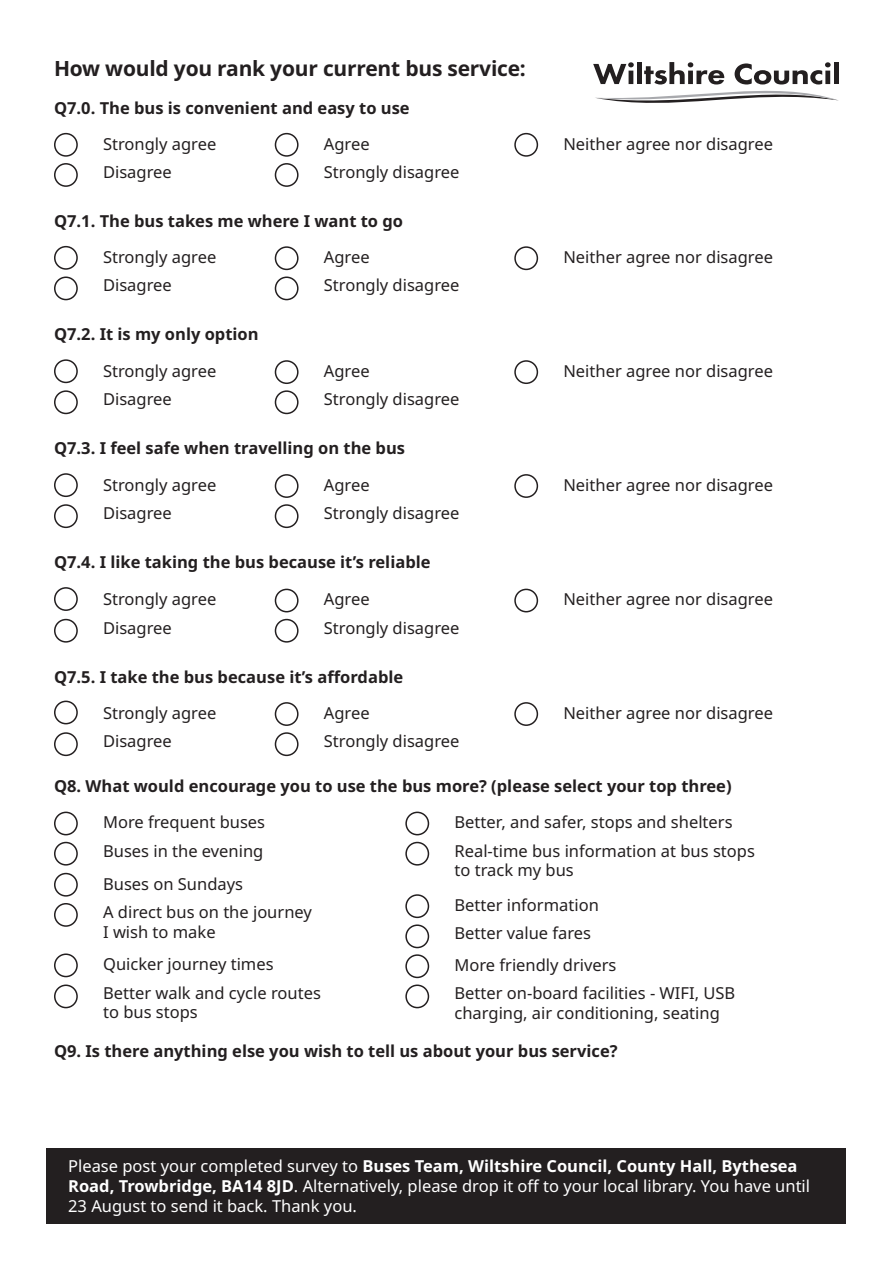
<style>
.page{position:relative;width:893px;height:1263px;background:#fff}
.page>*{position:absolute;margin:0;border:0;box-sizing:border-box;transform-origin:0 0}
.t1{font:700 21px "Noto Sans";letter-spacing:-.01em;color:#231f20}
.t2{font:16.5px/28.3px "Noto Sans";color:#231f20}
.t3{font:700 16.5px "Noto Sans";color:#231f20}
.t4{font:16.5px/19.8px "Noto Sans";color:#fff}
.s1{font-weight:700}
</style>
<div class="page">
<div style="left:54px;top:133px;width:24px;height:24px;border:2px solid #231f20;border-radius:50%"></div>
<div style="left:54px;top:163px;width:24px;height:24px;border:2px solid #231f20;border-radius:50%"></div>
<div style="left:275px;top:133px;width:24px;height:24px;border:2px solid #231f20;border-radius:50%"></div>
<div style="left:275px;top:163px;width:24px;height:24px;border:2px solid #231f20;border-radius:50%"></div>
<div style="left:514px;top:133px;width:24px;height:24px;border:2px solid #231f20;border-radius:50%"></div>
<div style="left:54px;top:246px;width:24px;height:24px;border:2px solid #231f20;border-radius:50%"></div>
<div style="left:54px;top:359px;width:24px;height:24px;border:2px solid #231f20;border-radius:50%"></div>
<div style="left:54px;top:473px;width:24px;height:24px;border:2px solid #231f20;border-radius:50%"></div>
<div style="left:54px;top:587px;width:24px;height:24px;border:2px solid #231f20;border-radius:50%"></div>
<div style="left:54px;top:276px;width:24px;height:24px;border:2px solid #231f20;border-radius:50%"></div>
<div style="left:275px;top:246px;width:24px;height:24px;border:2px solid #231f20;border-radius:50%"></div>
<div style="left:275px;top:276px;width:24px;height:24px;border:2px solid #231f20;border-radius:50%"></div>
<div style="left:514px;top:246px;width:24px;height:24px;border:2px solid #231f20;border-radius:50%"></div>
<div style="left:54px;top:390px;width:24px;height:24px;border:2px solid #231f20;border-radius:50%"></div>
<div style="left:275px;top:360px;width:24px;height:24px;border:2px solid #231f20;border-radius:50%"></div>
<div style="left:275px;top:390px;width:24px;height:24px;border:2px solid #231f20;border-radius:50%"></div>
<div style="left:514px;top:360px;width:24px;height:24px;border:2px solid #231f20;border-radius:50%"></div>
<div style="left:54px;top:504px;width:24px;height:24px;border:2px solid #231f20;border-radius:50%"></div>
<div style="left:275px;top:474px;width:24px;height:24px;border:2px solid #231f20;border-radius:50%"></div>
<div style="left:275px;top:504px;width:24px;height:24px;border:2px solid #231f20;border-radius:50%"></div>
<div style="left:514px;top:474px;width:24px;height:24px;border:2px solid #231f20;border-radius:50%"></div>
<div style="left:54px;top:619px;width:24px;height:24px;border:2px solid #231f20;border-radius:50%"></div>
<div style="left:275px;top:589px;width:24px;height:23px;border:2px solid #231f20;border-radius:50%"></div>
<div style="left:275px;top:619px;width:24px;height:24px;border:2px solid #231f20;border-radius:50%"></div>
<div style="left:514px;top:589px;width:24px;height:23px;border:2px solid #231f20;border-radius:50%"></div>
<div style="left:54px;top:701px;width:24px;height:23px;border:2px solid #231f20;border-radius:50%"></div>
<div style="left:54px;top:732px;width:24px;height:24px;border:2px solid #231f20;border-radius:50%"></div>
<div style="left:275px;top:702px;width:24px;height:24px;border:2px solid #231f20;border-radius:50%"></div>
<div style="left:275px;top:732px;width:24px;height:24px;border:2px solid #231f20;border-radius:50%"></div>
<div style="left:514px;top:702px;width:24px;height:24px;border:2px solid #231f20;border-radius:50%"></div>
<div style="left:54px;top:812px;width:24px;height:23px;border:2px solid #231f20;border-radius:50%"></div>
<div style="left:54px;top:842px;width:24px;height:23px;border:2px solid #231f20;border-radius:50%"></div>
<div style="left:405px;top:812px;width:24px;height:23px;border:2px solid #231f20;border-radius:50%"></div>
<div style="left:405px;top:842px;width:24px;height:23px;border:2px solid #231f20;border-radius:50%"></div>
<div style="left:54px;top:873px;width:24px;height:24px;border:2px solid #231f20;border-radius:50%"></div>
<div style="left:54px;top:903px;width:24px;height:24px;border:2px solid #231f20;border-radius:50%"></div>
<div style="left:405px;top:894px;width:24px;height:24px;border:2px solid #231f20;border-radius:50%"></div>
<div style="left:47px;top:1149px;width:799px;height:75px;background:#231f20"></div>
<div style="left:405px;top:924px;width:24px;height:24px;border:2px solid #231f20;border-radius:50%"></div>
<div style="left:54px;top:953px;width:24px;height:24px;border:2px solid #231f20;border-radius:50%"></div>
<div style="left:405px;top:954px;width:24px;height:24px;border:2px solid #231f20;border-radius:50%"></div>
<div style="left:405px;top:984px;width:24px;height:24px;border:2px solid #231f20;border-radius:50%"></div>
<div style="left:54px;top:984px;width:24px;height:24px;border:2px solid #231f20;border-radius:50%"></div>
<svg style="left:593px;top:62px;width:246px;height:41px"></svg>
<p class="t1" style="left:54px;top:54px;width:473px">How would you rank your current bus service:</p>
<p class="t3" style="left:54px;top:96px;width:357px">Q7.0. The bus is convenient and easy to use</p>
<p class="t2" style="left:103px;top:130px;width:115px">Strongly agree<br>Disagree</p>
<p class="t2" style="left:324px;top:130px;width:137px">Agree<br>Strongly disagree</p>
<p class="t2" style="left:563px;top:130px;width:211px">Neither agree nor disagree</p>
<p class="t3" style="left:54px;top:209px;width:351px">Q7.1. The bus takes me where I want to go</p>
<p class="t2" style="left:103px;top:243px;width:115px">Strongly agree<br>Disagree</p>
<p class="t2" style="left:324px;top:243px;width:137px">Agree<br>Strongly disagree</p>
<p class="t2" style="left:563px;top:243px;width:211px">Neither agree nor disagree</p>
<p class="t3" style="left:54px;top:323px;width:206px">Q7.2. It is my only option</p>
<p class="t2" style="left:103px;top:357px;width:115px">Strongly agree<br>Disagree</p>
<p class="t2" style="left:324px;top:357px;width:137px">Agree<br>Strongly disagree</p>
<p class="t2" style="left:563px;top:357px;width:211px">Neither agree nor disagree</p>
<p class="t3" style="left:54px;top:437px;width:353px">Q7.3. I feel safe when travelling on the bus</p>
<p class="t2" style="left:103px;top:471px;width:115px">Strongly agree<br>Disagree</p>
<p class="t2" style="left:324px;top:471px;width:137px">Agree<br>Strongly disagree</p>
<p class="t2" style="left:563px;top:471px;width:211px">Neither agree nor disagree</p>
<p class="t3" style="left:54px;top:550px;width:378px">Q7.4. I like taking the bus because it’s reliable</p>
<p class="t2" style="left:103px;top:586px;width:115px">Strongly agree<br>Disagree</p>
<p class="t2" style="left:324px;top:586px;width:137px">Agree<br>Strongly disagree</p>
<p class="t2" style="left:563px;top:586px;width:211px">Neither agree nor disagree</p>
<p class="t3" style="left:54px;top:665px;width:351px">Q7.5. I take the bus because it’s affordable</p>
<p class="t2" style="left:103px;top:699px;width:115px">Strongly agree<br>Disagree</p>
<p class="t2" style="left:324px;top:699px;width:137px">Agree<br>Strongly disagree</p>
<p class="t2" style="left:563px;top:699px;width:211px">Neither agree nor disagree</p>
<p class="t3" style="left:54px;top:774px;width:679px">Q8. What would encourage you to use the bus more? (please select your top three)</p>
<p class="t2" style="left:103px;top:809px;width:164px">More frequent buses<br>Buses in the evening</p>
<p class="t2" style="left:454px;top:809px;width:302px">Better, and safer, stops and shelters<br>Real-time bus information at bus stops</p>
<p class="t2" style="left:454px;top:857px;width:121px">to track my bus</p>
<p class="t2" style="left:103px;top:870px;width:210px">Buses on Sundays<br>A direct bus on the journey</p>
<p class="t2" style="left:103px;top:918px;width:114px">I wish to make</p>
<p class="t2" style="left:454px;top:891px;width:146px">Better information<br>Better value fares</p>
<p class="t2" style="left:103px;top:950px;width:219px">Quicker journey times<br>Better walk and cycle routes</p>
<p class="t2" style="left:103px;top:998px;width:96px">to bus stops</p>
<p class="t2" style="left:454px;top:951px;width:282px">More friendly drivers<br>Better on-board facilities - WIFI, USB</p>
<p class="t2" style="left:454px;top:999px;width:267px">charging, air conditioning, seating</p>
<p class="t3" style="left:54px;top:1039px;width:565px">Q9. Is there anything else you wish to tell us about your bus service?</p>
<p class="t4" style="left:68px;top:1156px;width:743px">Please post your completed survey to <span class="s1">Buses Team, Wiltshire Council, County Hall, Bythesea<br>Road, Trowbridge, BA14 8JD</span>. Alternatively, please drop it off to your local library. You have until<br>23 August to send it back. Thank you.</p>
</div>
